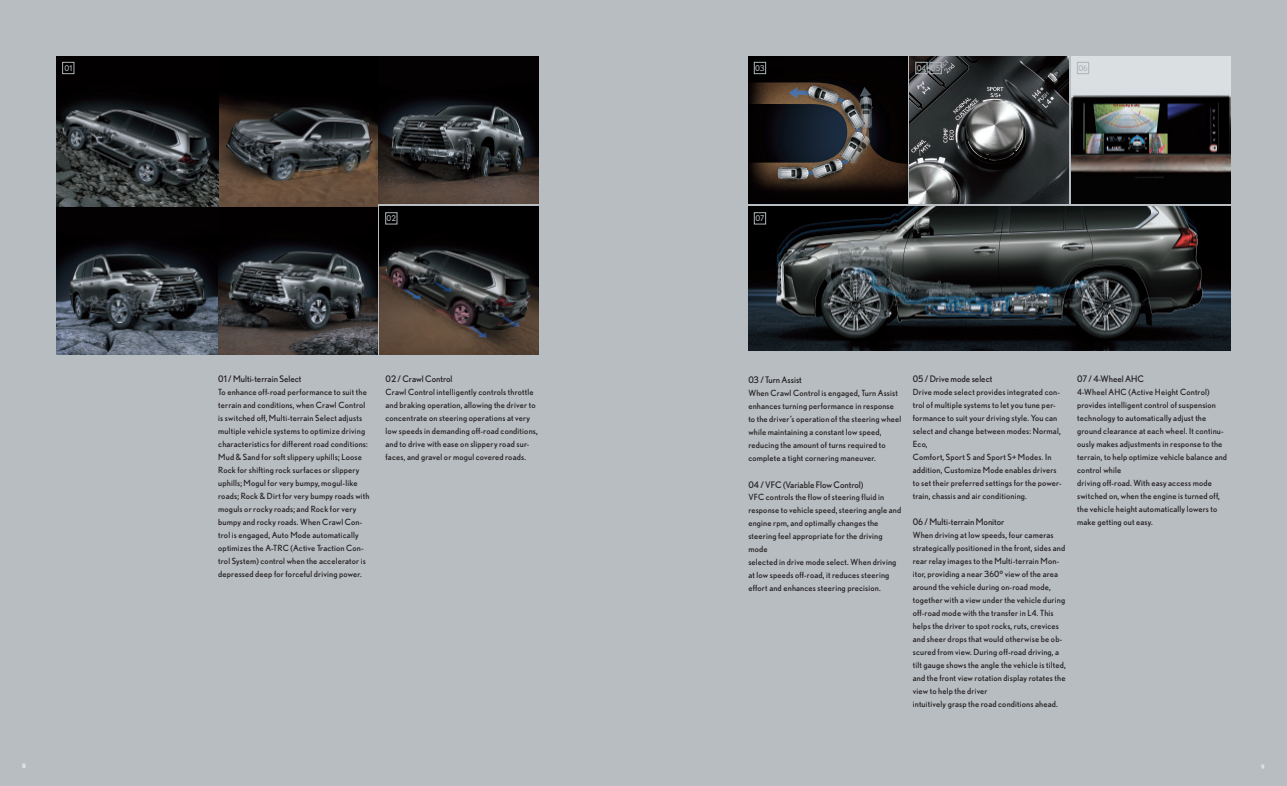
<style>
.page{position:relative;width:1287px;height:786px;background:#fff}
.page>*{position:absolute;margin:0;border:0;box-sizing:border-box;transform-origin:0 0}
.Default{font:9px "Nobel";color:#231f20}
.t1{font:8.5px/13px "Nobel";letter-spacing:.02em;color:#231f20}
.t2{font:8px "Nobel";color:#acb5b8}
.t3{font:6px "Nobel";color:#fff}
</style>
<div class="page">
<div style="left:0;top:0;width:1287px;height:785px;background:#b7bdc1"></div>
<img style="left:57px;top:56px;width:320px;height:298px">
<img style="left:380px;top:207px;width:159px;height:147px">
<img style="left:377px;top:56px;width:162px;height:148px">
<img style="left:1071px;top:56px;width:159px;height:148px">
<div style="left:62px;top:62px;width:12px;height:12px;border:1px solid #acb5b8"></div>
<div style="left:386px;top:212px;width:11px;height:12px;border:1px solid #acb5b8"></div>
<img style="left:748px;top:207px;width:482px;height:143px">
<img style="left:748px;top:56px;width:159px;height:148px">
<img style="left:910px;top:56px;width:159px;height:148px">
<div style="left:754px;top:62px;width:12px;height:12px;border:1px solid #acb5b8"></div>
<div style="left:916px;top:62px;width:11px;height:12px;border:1px solid #acb5b8"></div>
<div style="left:930px;top:62px;width:11px;height:12px;border:1px solid #acb5b8"></div>
<div style="left:1077px;top:62px;width:12px;height:12px;border:1px solid #acb5b8"></div>
<div style="left:754px;top:212px;width:12px;height:12px;border:1px solid #acb5b8"></div>
<p class="t2" style="left:64px;top:63px;width:9px">01</p>
<p class="t2" style="left:387px;top:214px;width:11px">02</p>
<p class="Default" style="left:218px;top:373px;width:85px">01 / Multi-terrain Select</p>
<p class="t1" style="left:218px;top:385px;width:150px">To enhance off-road performance to suit the terrain and conditions, when Crawl Control is switched off, Multi-terrain Select adjusts</p>
<p class="t1" style="left:218px;top:424px;width:148px">multiple vehicle systems to optimize driving</p>
<p class="t1" style="left:218px;top:437px;width:151px">characteristics for different road conditions:<br>Mud &amp; Sand for soft slippery uphills; Loose<br>Rock for shifting rock surfaces or slippery</p>
<p class="t1" style="left:218px;top:476px;width:153px">uphills; Mogul for very bumpy, mogul-like roads; Rock &amp; Dirt for very bumpy roads with moguls or rocky roads; and Rock for very bumpy and rocky roads. When Crawl Con&shy;trol is engaged, Auto Mode automatically optimizes the A-TRC (Active Traction Con&shy;trol System) control when the accelerator is depressed deep for forceful driving power.</p>
<p class="Default" style="left:386px;top:373px;width:69px">02 / Crawl Control</p>
<p class="t1" style="left:386px;top:385px;width:154px">Crawl Control intelligently controls throttle and braking operation, allowing the driver to concentrate on steering operations at very low speeds in demanding off-road conditions, and to drive with ease on slippery road sur&shy;faces, and gravel or mogul covered roads.</p>
<p class="t2" style="left:755px;top:63px;width:11px">03</p>
<p class="t2" style="left:917px;top:63px;width:11px">04</p>
<p class="t2" style="left:931px;top:63px;width:11px">05</p>
<p class="t2" style="left:1078px;top:63px;width:11px">06</p>
<p class="t2" style="left:756px;top:214px;width:10px">07</p>
<p class="Default" style="left:748px;top:375px;width:55px">03 / Turn Assist</p>
<p class="t1" style="left:748px;top:386px;width:154px">When Crawl Control is engaged, Turn Assist enhances turning performance in response to the driver’s operation of the steering wheel while maintaining a constant low speed,</p>
<p class="t1" style="left:748px;top:438px;width:139px">reducing the amount of turns required to</p>
<p class="t1" style="left:748px;top:451px;width:129px">complete a tight cornering maneuver.</p>
<p class="Default" style="left:748px;top:479px;width:117px">04 / VFC (Variable Flow Control)</p>
<p class="t1" style="left:748px;top:490px;width:154px">VFC controls the flow of steering fluid in response to vehicle speed, steering angle and engine rpm, and optimally changes the</p>
<p class="t1" style="left:748px;top:529px;width:136px">steering feel appropriate for the driving mode</p>
<p class="t1" style="left:748px;top:555px;width:150px">selected in drive mode select. When driving at low speeds off-road, it reduces steering effort and enhances steering precision.</p>
<p class="Default" style="left:913px;top:373px;width:81px">05 / Drive mode select</p>
<p class="t1" style="left:913px;top:385px;width:149px">Drive mode select provides integrated con&shy;trol of multiple systems to let you tune per&shy;formance to suit your driving style. You can select and change between modes: Normal, Eco,</p>
<p class="t1" style="left:913px;top:450px;width:150px">Comfort, Sport S and Sport S+ Modes. In addition, Customize Mode enables drivers to set their preferred settings for the power&shy;train, chassis and air conditioning.</p>
<p class="Default" style="left:913px;top:516px;width:93px">06 / Multi-terrain Monitor</p>
<p class="t1" style="left:913px;top:528px;width:154px">When driving at low speeds, four cameras strategically positioned in the front, sides and rear relay images to the Multi-terrain Mon&shy;itor, providing a near 360° view of the area around the vehicle during on-road mode, together with a view under the vehicle during off-road mode with the transfer in L4. This helps the driver to spot rocks, ruts, crevices and sheer drops that would otherwise be ob&shy;scured from view. During off-road driving, a tilt gauge shows the angle the vehicle is tilted, and the front view rotation display rotates the view to help the driver</p>
<p class="t1" style="left:913px;top:697px;width:147px">intuitively grasp the road conditions ahead.</p>
<p class="Default" style="left:1077px;top:373px;width:68px">07 / 4-Wheel AHC</p>
<p class="t1" style="left:1077px;top:385px;width:134px">4-Wheel AHC (Active Height Control)</p>
<p class="t1" style="left:1077px;top:398px;width:151px">provides intelligent control of suspension technology to automatically adjust the ground clearance at each wheel. It continu&shy;ously makes adjustments in response to the terrain, to help optimize vehicle balance and control while</p>
<p class="t1" style="left:1077px;top:476px;width:144px">driving off-road. With easy access mode switched on, when the engine is turned off, the vehicle height automatically lowers to make getting out easy.</p>
<p class="t3" style="left:22px;top:762px;width:5px">8</p>
<p class="t3" style="left:1261px;top:762px;width:5px">9</p>
</div>
